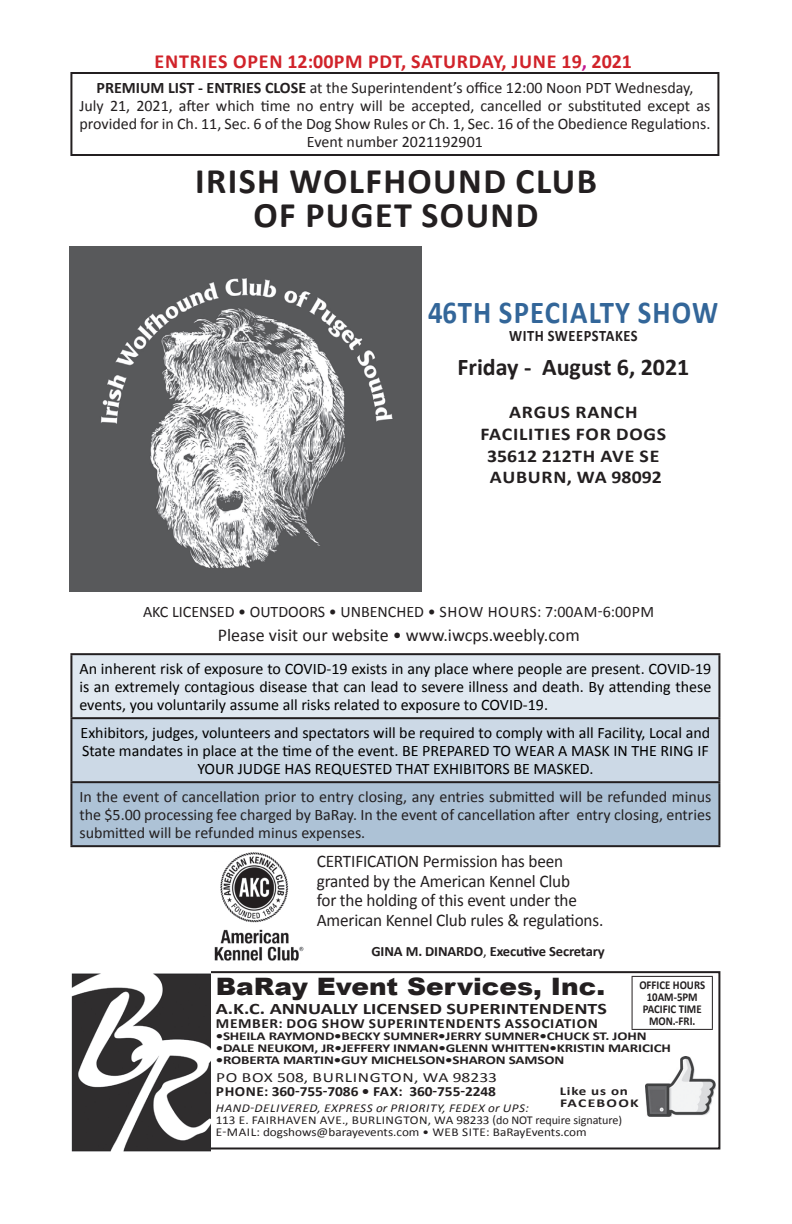
<style>
.page{position:relative;width:792px;height:1224px;background:#fff}
.page>*{position:absolute;margin:0;border:0;box-sizing:border-box;transform-origin:0 0}
.MainText27{font:700 36px "Calibri";letter-spacing:.04em;color:#231f20}
.t1{font:700 32px "Calibri";letter-spacing:.04em;color:#369;scale:.9 1}
.t2{font:900 24px "Arial";color:#231f20;scale:1.1 1}
.t3{font:700 24px "Calibri";color:#231f20}
.t4{font:700 20px "Calibri";letter-spacing:.04em;color:#d1232a}
.t5{font:18px "Calibri";color:#231f20}
.t6{font:700 18px "Calibri";letter-spacing:.04em;color:#231f20;scale:1.1 1}
.t7{font:700 18px "Calibri";color:#231f20;scale:1.1 1}
.t8{font:700 18px "Calibri";letter-spacing:.01em;color:#231f20;scale:1.1 1}
.t9{font:17.8px/19.6px "Calibri";letter-spacing:-.01em;color:#231f20}
.MainText27-2{font:16px/18px "Calibri";color:#231f20}
.MainText27-3{font:16px/18px "Calibri";color:#000;text-align:justify}
.t10{font:700 16px "Calibri";color:#231f20;scale:1.25 1}
.t11{font:700 16px "Calibri";letter-spacing:.04em;color:#231f20;scale:.9 1}
.t12{font:700 14.2px "Calibri";letter-spacing:-.01em;color:#231f20}
.MainText27-4{font:700 14px "Calibri";letter-spacing:.04em;color:#231f20;scale:1.1 1}
.MainText27-5{font:700 14px "Calibri";letter-spacing:-.005em;color:#231f20;scale:1.1 1}
.t13{font:14px "Calibri";letter-spacing:.035em;color:#231f20;scale:1.25 1}
.MainText27-6{font:700 12px "Calibri";letter-spacing:-.01em;color:#231f20;scale:1.25 1}
.t14{font:12px "Calibri";color:#231f20;scale:1.1 1}
.t15{font:italic 12px "Calibri";letter-spacing:.04em;color:#231f20;scale:1.1 1}
.MainText27-7{font:700 12px "Calibri";letter-spacing:-.01em;color:#231f20;scale:.9 1}
.MainText27-8{font:700 12px "Calibri";letter-spacing:.08em;color:#231f20;scale:1.3 1}
.s1{color:#c5168c}
.s2{font-weight:700}
.s3{font-weight:400}
</style>
<div class="page">
<div style="left:72px;top:971px;width:648px;height:178px;border:2px solid #231f20"></div>
<img style="left:646px;top:1056px;width:70px;height:61px">
<hr style="left:632px;top:976px;width:81px;height:1px;background:#231f20">
<hr style="left:632px;top:977px;width:1px;height:52px;background:#231f20">
<hr style="left:712px;top:977px;width:1px;height:52px;background:#231f20">
<hr style="left:632px;top:1029px;width:81px;height:1px;background:#231f20">
<img style="left:71px;top:971px;width:140px;height:181px">
<img style="left:214px;top:852px;width:90px;height:109px">
<hr style="left:70px;top:72px;width:649px;height:2px;background:#231f20">
<hr style="left:70px;top:74px;width:2px;height:80px;background:#231f20">
<hr style="left:717px;top:74px;width:2px;height:80px;background:#231f20">
<hr style="left:70px;top:154px;width:649px;height:2px;background:#231f20">
<div style="left:71px;top:654px;width:648px;height:64px;background:#e0e8f0"></div>
<div style="left:71px;top:718px;width:648px;height:64px;background:#ccd9e6"></div>
<div style="left:71px;top:782px;width:648px;height:64px;background:#adc2d6"></div>
<hr style="left:70px;top:653px;width:650px;height:2px;background:#231f20">
<hr style="left:70px;top:655px;width:2px;height:62px;background:#231f20">
<hr style="left:718px;top:655px;width:2px;height:62px;background:#231f20">
<hr style="left:70px;top:717px;width:650px;height:2px;background:#231f20">
<hr style="left:70px;top:719px;width:2px;height:62px;background:#231f20">
<hr style="left:718px;top:719px;width:2px;height:62px;background:#231f20">
<hr style="left:70px;top:781px;width:650px;height:2px;background:#231f20">
<hr style="left:70px;top:783px;width:2px;height:62px;background:#231f20">
<hr style="left:718px;top:783px;width:2px;height:62px;background:#231f20">
<hr style="left:70px;top:845px;width:650px;height:2px;background:#231f20">
<img style="left:70px;top:247px;width:351px;height:345px">
<p class="t4" style="left:155px;top:49px;width:479px">ENTRIES OPEN 12:00PM PDT, SATURDAY, JUNE 19<span class="s1">,</span> 2021</p>
<p class="MainText27-2" style="left:97px;top:79px;width:598px"><span class="s2">PREMIUM LIST - ENTRIES CLOSE</span> at the Superintendent’s office 12:00 Noon PDT Wednesday,</p>
<p class="MainText27-2" style="left:79px;top:97px;width:632px">July 21, 2021, after which time no entry will be accepted, cancelled or substituted except as provided for in Ch. 11, Sec. 6 of the Dog Show Rules or Ch. 1, Sec. 16 of the Obedience Regulations.</p>
<p class="MainText27-2" style="left:307px;top:133px;width:177px">Event number 2021192901</p>
<p class="MainText27" style="left:195px;top:158px;width:403px">IRISH WOLFHOUND CLUB</p>
<p class="MainText27" style="left:254px;top:192px;width:286px">OF PUGET SOUND</p>
<p class="t1" style="left:428px;top:292px;width:324px">46TH SPECIALTY SHOW</p>
<p class="t11" style="left:509px;top:326px;width:144px">WITH SWEEPSTAKES</p>
<p class="t3" style="left:457px;top:352px;width:233px">Friday - August 6, 2021</p>
<p class="t6" style="left:509px;top:401px;width:118px">ARGUS RANCH</p>
<p class="t6" style="left:481px;top:422px;width:170px">FACILITIES FOR DOGS</p>
<p class="t7" style="left:487px;top:444px;width:158px">35612 212TH AVE SE</p>
<p class="t8" style="left:490px;top:466px;width:158px">AUBURN, WA 98092</p>
<p class="MainText27-2" style="left:143px;top:603px;width:513px">AKC LICENSED • OUTDOORS • UNBENCHED • SHOW HOURS: 7:00AM-6:00PM</p>
<p class="t5" style="left:218px;top:624px;width:363px">Please visit our website • www.iwcps.weebly.com</p>
<p class="MainText27-3" style="left:79px;top:660px;width:634px">An inherent risk of exposure to COVID-19 exists in any place where people are present. COVID-19 is an extremely contagious disease that can lead to severe illness and death. By attending these events, you voluntarily assume all risks related to exposure to COVID-19.</p>
<p class="MainText27-3" style="left:81px;top:724px;width:631px;text-align:center">Exhibitors, judges, volunteers and spectators will be required to comply with all Facility, Local and<br>State mandates in place at the time of the event. BE PREPARED TO WEAR A MASK IN THE RING IF<br>YOUR JUDGE HAS REQUESTED THAT EXHIBITORS BE MASKED.</p>
<p class="MainText27-2" style="left:79px;top:788px;width:634px;text-align:justify">In the event of cancellation prior to entry closing, any entries submitted will be refunded minus the $5.00 processing fee charged by BaRay. In the event of cancellation after entry closing, entries submitted will be refunded minus expenses.</p>
<p class="t9" style="left:317px;top:851px;width:288px">CERTIFICATION Permission has been granted by the American Kennel Club<br>for the holding of this event under the American Kennel Club rules &amp; regulations.</p>
<p class="t12" style="left:372px;top:942px;width:235px">GINA M. DINARDO<span class="s3">,</span> Executive Secretary</p>
<p class="t2" style="left:216px;top:969px;width:356px">BaRay Event Services, Inc.</p>
<p class="t10" style="left:216px;top:999px;width:314px">A.K.C. ANNUALLY LICENSED SUPERINTENDENTS</p>
<p class="MainText27-4" style="left:216px;top:1015px;width:349px">MEMBER: DOG SHOW SUPERINTENDENTS ASSOCIATION</p>
<p class="MainText27-6" style="left:216px;top:1029px;width:346px">•SHEILA RAYMOND•BECKY SUMNER•JERRY SUMNER•CHUCK ST. JOHN</p>
<p class="MainText27-6" style="left:216px;top:1041px;width:366px">•DALE NEUKOM, JR•JEFFERY INMAN•GLENN WHITTEN•KRISTIN MARICICH</p>
<p class="MainText27-6" style="left:216px;top:1053px;width:280px">•ROBERTA MARTIN•GUY MICHELSON•SHARON SAMSON</p>
<p class="t13" style="left:216px;top:1069px;width:226px">PO BOX 508, BURLINGTON, WA 98233</p>
<p class="MainText27-5" style="left:216px;top:1083px;width:256px">PHONE: 360-755-7086 • FAX: 360-755-2248</p>
<p class="t15" style="left:216px;top:1100px;width:286px">HAND-DELIVERED, EXPRESS or PRIORITY, FEDEX or UPS:</p>
<p class="t14" style="left:216px;top:1113px;width:371px">113 E. FAIRHAVEN AVE., BURLINGTON, WA 98233 (do NOT require signature)</p>
<p class="t14" style="left:216px;top:1125px;width:339px">E-MAIL: dogshows@barayevents.com • WEB SITE: BaRayEvents.com</p>
<p class="MainText27-7" style="left:639px;top:978px;width:75px">OFFICE HOURS</p>
<p class="MainText27-7" style="left:647px;top:990px;width:58px">10AM-5PM</p>
<p class="MainText27-7" style="left:643px;top:1002px;width:67px">PACIFIC TIME</p>
<p class="MainText27-7" style="left:649px;top:1014px;width:53px">MON.-FRI.</p>
<p class="MainText27-6" style="left:560px;top:1083px;width:56px">Like us on</p>
<p class="MainText27-8" style="left:560px;top:1095px;width:62px">FACEBOOK</p>
</div>
